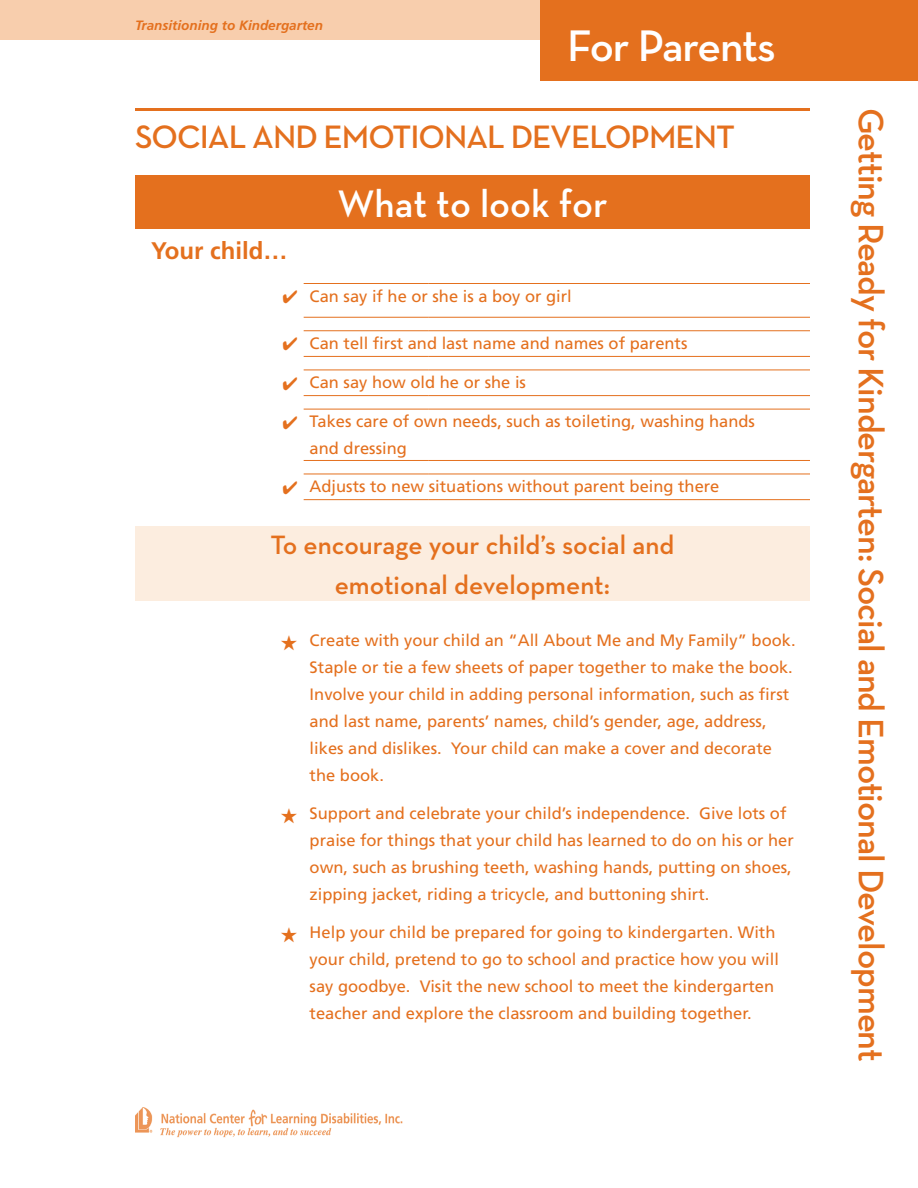
<style>
.page{position:relative;width:918px;height:1188px;background:#fff}
.page>*{position:absolute;margin:0;border:0;box-sizing:border-box;transform-origin:0 0}
.t1{font:600 45px "Neutra Text";letter-spacing:-.04em;color:#fff}
.t2{font:600 39px "Neutra Text";letter-spacing:-.005em;color:#fff}
.t3{font:600 36px "Neutra Text";letter-spacing:-.035em;color:#e4701e}
.t4{font:600 33px "Neutra Text";letter-spacing:-.03em;color:#e4701e}
.t5{font:600 27px/40.5px "Neutra Text";color:#e4701e;text-align:center}
.t6{font:700 24px "Frutiger";color:#e4701e}
.t7{font:16.5px/27px "Frutiger";color:#e4701e}
.t8{font:italic 700 13.5px "Frutiger";color:#e4701e}
</style>
<div class="page">
<img style="left:135px;top:1108px;width:267px;height:30px">
<div style="left:0;top:0;width:918px;height:40px;background:#f8cead"></div>
<div style="left:540px;top:0;width:378px;height:81px;background:#e4701e"></div>
<div style="left:135px;top:176px;width:675px;height:54px;background:#e4701e"></div>
<div style="left:135px;top:527px;width:675px;height:74px;background:#fceddf"></div>
<hr style="left:304px;top:283px;width:125px;height:1px;background:#e4701e">
<hr style="left:429px;top:283px;width:381px;height:1px;background:#e4701e">
<hr style="left:304px;top:317px;width:125px;height:1px;background:#e4701e">
<hr style="left:429px;top:317px;width:381px;height:1px;background:#e4701e">
<hr style="left:304px;top:330px;width:125px;height:1px;background:#e4701e">
<hr style="left:429px;top:330px;width:381px;height:1px;background:#e4701e">
<hr style="left:304px;top:356px;width:125px;height:1px;background:#e4701e">
<hr style="left:429px;top:356px;width:381px;height:1px;background:#e4701e">
<hr style="left:304px;top:370px;width:125px;height:1px;background:#e4701e">
<hr style="left:429px;top:370px;width:381px;height:1px;background:#e4701e">
<hr style="left:304px;top:395px;width:125px;height:1px;background:#e4701e">
<hr style="left:429px;top:395px;width:381px;height:1px;background:#e4701e">
<hr style="left:304px;top:409px;width:125px;height:1px;background:#e4701e">
<hr style="left:429px;top:409px;width:381px;height:1px;background:#e4701e">
<hr style="left:304px;top:460px;width:125px;height:1px;background:#e4701e">
<hr style="left:429px;top:460px;width:381px;height:1px;background:#e4701e">
<hr style="left:304px;top:474px;width:125px;height:1px;background:#e4701e">
<hr style="left:429px;top:474px;width:381px;height:1px;background:#e4701e">
<hr style="left:304px;top:499px;width:125px;height:1px;background:#e4701e">
<hr style="left:429px;top:499px;width:381px;height:1px;background:#e4701e">
<hr style="left:135px;top:108px;width:675px;height:3px;background:#e4701e">
<p class="t8" style="left:135px;top:18px;width:190px">Transitioning to Kindergarten</p>
<h1 class="t1" style="left:567px;top:18px;width:210px">For Parents</h1>
<h3 class="t4" style="left:135px;top:116px;width:595px">Social and Emotional Development</h3>
<h2 class="t2" style="left:337px;top:180px;width:272px">What to look for</h2>
<h3 class="t6" style="left:151px;top:236px;width:138px">Your child…</h3>
<p class="t7" style="left:282px;top:283px;width:291px">✔ Can say if he or she is a boy or girl</p>
<p class="t7" style="left:282px;top:330px;width:407px">✔ Can tell first and last name and names of parents</p>
<p class="t7" style="left:282px;top:369px;width:245px">✔ Can say how old he or she is</p>
<p class="t7" style="left:310px;top:408px;width:447px;text-indent:-27px">✔ Takes care of own needs, such as toileting, washing hands and dressing</p>
<p class="t7" style="left:282px;top:473px;width:439px">✔ Adjusts to new situations without parent being there</p>
<h3 class="t5" style="left:271px;top:524px;width:405px">To encourage your child’s social and emotional development:</h3>
<p class="t7" style="left:310px;top:627px;width:487px;text-indent:-29px">★ Create with your child an “All About Me and My Family” book.<br>Staple or tie a few sheets of paper together to make the book.<br>Involve your child in adding personal information, such as first and last name, parents’ names, child’s gender, age, address, likes and dislikes. Your child can make a cover and decorate the book.</p>
<p class="t7" style="left:310px;top:800px;width:486px;text-indent:-29px">★ Support and celebrate your child’s independence. Give lots of praise for things that your child has learned to do on his or her own, such as brushing teeth, washing hands, putting on shoes, zipping jacket, riding a tricycle, and buttoning shirt.</p>
<p class="t7" style="left:310px;top:919px;width:471px;text-indent:-29px">★ Help your child be prepared for going to kindergarten. With your child, pretend to go to school and practice how you will say goodbye. Visit the new school to meet the kindergarten teacher and explore the classroom and building together.</p>
<h3 class="t3" style="left:893px;top:108px;width:955px;rotate:90deg">Getting Ready for Kindergarten: Social and Emotional Development</h3>
</div>
